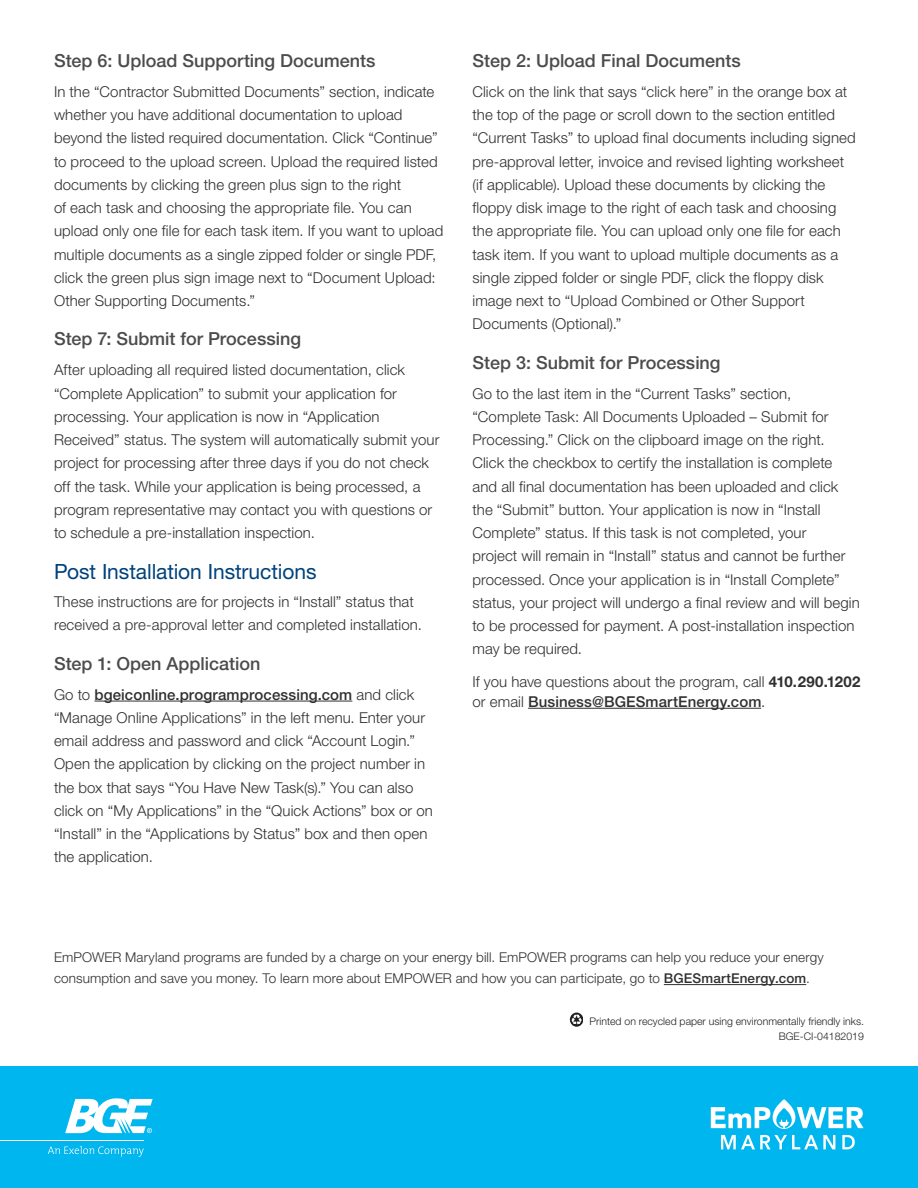
<style>
.page{position:relative;width:918px;height:1188px;background:#fff}
.page>*{position:absolute;margin:0;border:0;box-sizing:border-box;transform-origin:0 0}
.subhead_level_1{font:21px "Helvetica Neue LT Pro";letter-spacing:-.005em;color:#01427c}
.Subhead_level_2{font:500 18px "Helvetica Neue LT Pro";color:#4b4c4d}
.body{font:300 15px/23.2px "Helvetica Neue LT Pro";letter-spacing:.005em;color:#312f30}
.body-2{font:300 13.5px/21px "Helvetica Neue LT Pro";letter-spacing:.01em;color:#312f30}
.t1{font:300 10.5px "Helvetica Neue LT Pro";color:#231f20}
.s1{font-weight:500}
.s2{font-weight:700}
</style>
<div class="page">
<div style="left:0;top:1066px;width:918px;height:122px;background:#00b6ef"></div>
<hr style="left:0;top:1140px;width:144px;height:1px;background:#fff">
<svg style="left:48px;top:1146px;width:96px;height:11px"></svg>
<svg style="left:65px;top:1098px;width:88px;height:36px"></svg>
<svg style="left:711px;top:1099px;width:153px;height:30px"></svg>
<svg style="left:721px;top:1135px;width:114px;height:14px"></svg>
<svg style="left:842px;top:1135px;width:13px;height:14px"></svg>
<hr style="left:664px;top:984px;width:142px;height:1px;background:#312f30">
<svg style="left:570px;top:1013px;width:13px;height:14px"></svg>
<hr style="left:94px;top:701px;width:258px;height:1px;background:#312f30">
<hr style="left:528px;top:708px;width:233px;height:1px;background:#312f30">
<p class="Subhead_level_2" style="left:54px;top:50px;width:323px">Step 6: Upload Supporting Documents</p>
<p class="body" style="left:54px;top:80px;width:391px">In the “Contractor Submitted Documents” section, indicate whether you have additional documentation to upload beyond the listed required documentation. Click “Continue” to proceed to the upload screen. Upload the required listed documents by clicking the green plus sign to the right<br>of each task and choosing the appropriate file. You can upload only one file for each task item. If you want to upload multiple documents as a single zipped folder or single PDF, click the green plus sign image next to “Document Upload:<br>Other Supporting Documents.”</p>
<p class="Subhead_level_2" style="left:54px;top:328px;width:249px">Step 7: Submit for Processing</p>
<p class="body" style="left:54px;top:358px;width:387px">After uploading all required listed documentation, click “Complete Application” to submit your application for processing. Your application is now in “Application Received” status. The system will automatically submit your project for processing after three days if you do not check off the task. While your application is being processed, a program representative may contact you with questions or to schedule a pre-installation inspection.</p>
<p class="subhead_level_1" style="left:54px;top:559px;width:264px">Post Installation Instructions</p>
<p class="body" style="left:54px;top:590px;width:369px">These instructions are for projects in “Install” status that received a pre-approval letter and completed installation.</p>
<p class="Subhead_level_2" style="left:54px;top:652px;width:208px">Step 1: Open Application</p>
<p class="body" style="left:54px;top:682px;width:380px">Go to <span class="s1">bgeiconline.programprocessing.com</span> and click “Manage Online Applications” in the left menu. Enter your email address and password and click “Account Login.” Open the application by clicking on the project number in the box that says “You Have New Task(s).” You can also click on “My Applications” in the “Quick Actions” box or on “Install” in the “Applications by Status” box and then open the application.</p>
<p class="Subhead_level_2" style="left:472px;top:50px;width:270px">Step 2: Upload Final Documents</p>
<p class="body" style="left:472px;top:80px;width:385px">Click on the link that says “click here” in the orange box at the top of the page or scroll down to the section entitled “Current Tasks” to upload final documents including signed pre-approval letter, invoice and revised lighting worksheet (if applicable). Upload these documents by clicking the floppy disk image to the right of each task and choosing the appropriate file. You can upload only one file for each task item. If you want to upload multiple documents as a single zipped folder or single PDF, click the floppy disk image next to “Upload Combined or Other Support Documents (Optional).”</p>
<p class="Subhead_level_2" style="left:472px;top:351px;width:250px">Step 3: Submit for Processing</p>
<p class="body" style="left:472px;top:381px;width:389px">Go to the last item in the “Current Tasks” section, “Complete Task: All Documents Uploaded – Submit for Processing.” Click on the clipboard image on the right.<br>Click the checkbox to certify the installation is complete and all final documentation has been uploaded and click the “Submit” button. Your application is now in “Install Complete” status. If this task is not completed, your<br>project will remain in “Install” status and cannot be further processed. Once your application is in “Install Complete” status, your project will undergo a final review and will begin to be processed for payment. A post-installation inspection may be required.</p>
<p class="body" style="left:472px;top:672px;width:389px;line-height:19.5px">If you have questions about the program, call <span class="s2">410.290.1202 </span>or email <span class="s1">Business@BGESmartEnergy.com</span>.</p>
<p class="body-2" style="left:54px;top:947px;width:771px">EmPOWER Maryland programs are funded by a charge on your energy bill. EmPOWER programs can help you reduce your energy consumption and save you money. To learn more about EMPOWER and how you can participate, go to <span class="s1">BGESmartEnergy.com</span>.</p>
<p class="t1" style="left:590px;top:1015px;width:276px">Printed on recycled paper using environmentally friendly inks.</p>
<p class="t1" style="left:779px;top:1029px;width:87px">BGE-CI-04182019</p>
</div>
